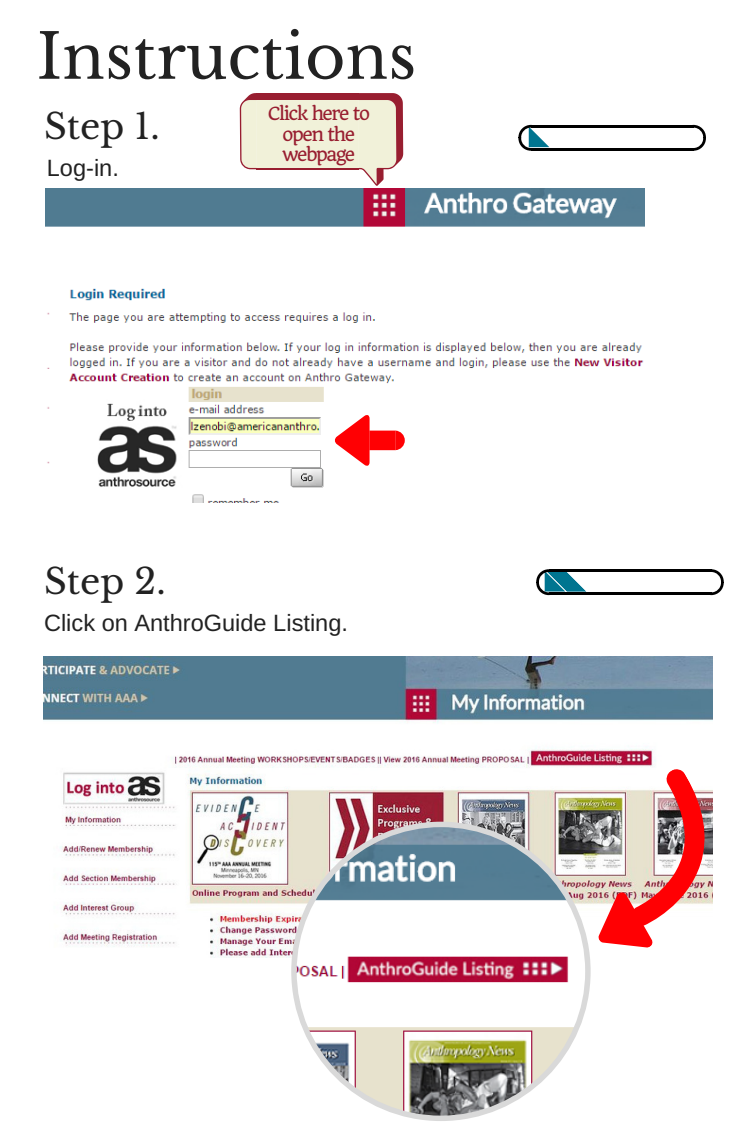
<style>
.page{position:relative;width:750px;height:1125px;background:#fff}
.page>*{position:absolute;margin:0;border:0;box-sizing:border-box;transform-origin:0 0}
.t1{font:61.88px "Libre Baskerville";color:#222}
.t2{font:35.38px "Libre Baskerville";color:#222}
.t3{font:23.62px "Arimo";color:#222}
.t4{font:17.62px/20.6px "Quando";letter-spacing:-.085em;color:#981e30;text-align:center}
</style>
<div class="page">
<img style="left:46px;top:188px;width:599px;height:314px">
<svg style="left:335px;top:415px;width:70px;height:51px"></svg>
<hr style="left:531px;top:125px;width:163px;height:3px;background:#000">
<hr style="left:531px;top:148px;width:163px;height:3px;background:#000">
<svg style="left:518px;top:125px;width:31px;height:26px"></svg>
<svg style="left:694px;top:125px;width:12px;height:26px"></svg>
<img style="left:43px;top:656px;width:669px;height:301px">
<hr style="left:549px;top:569px;width:162px;height:3px;background:#000">
<hr style="left:549px;top:592px;width:162px;height:3px;background:#000">
<svg style="left:536px;top:569px;width:51px;height:27px"></svg>
<svg style="left:711px;top:569px;width:13px;height:26px"></svg>
<svg style="left:291px;top:822px;width:300px;height:299px"></svg>
<img style="left:544px;top:766px;width:169px;height:201px">
<svg style="left:240px;top:93px;width:163px;height:93px"></svg>
<h1 class="t1" style="left:37px;top:19px;width:381px">Instructions</h1>
<h2 class="t2" style="left:44px;top:104px;width:117px">Step 1.</h2>
<p class="t3" style="left:47px;top:155px;width:74px">Log-in.</p>
<p class="t4" style="left:268px;top:103px;width:104px">Click here to open the webpage</p>
<h2 class="t2" style="left:44px;top:560px;width:123px">Step 2.</h2>
<p class="t3" style="left:44px;top:610px;width:305px">Click on AnthroGuide Listing.</p>
</div>
